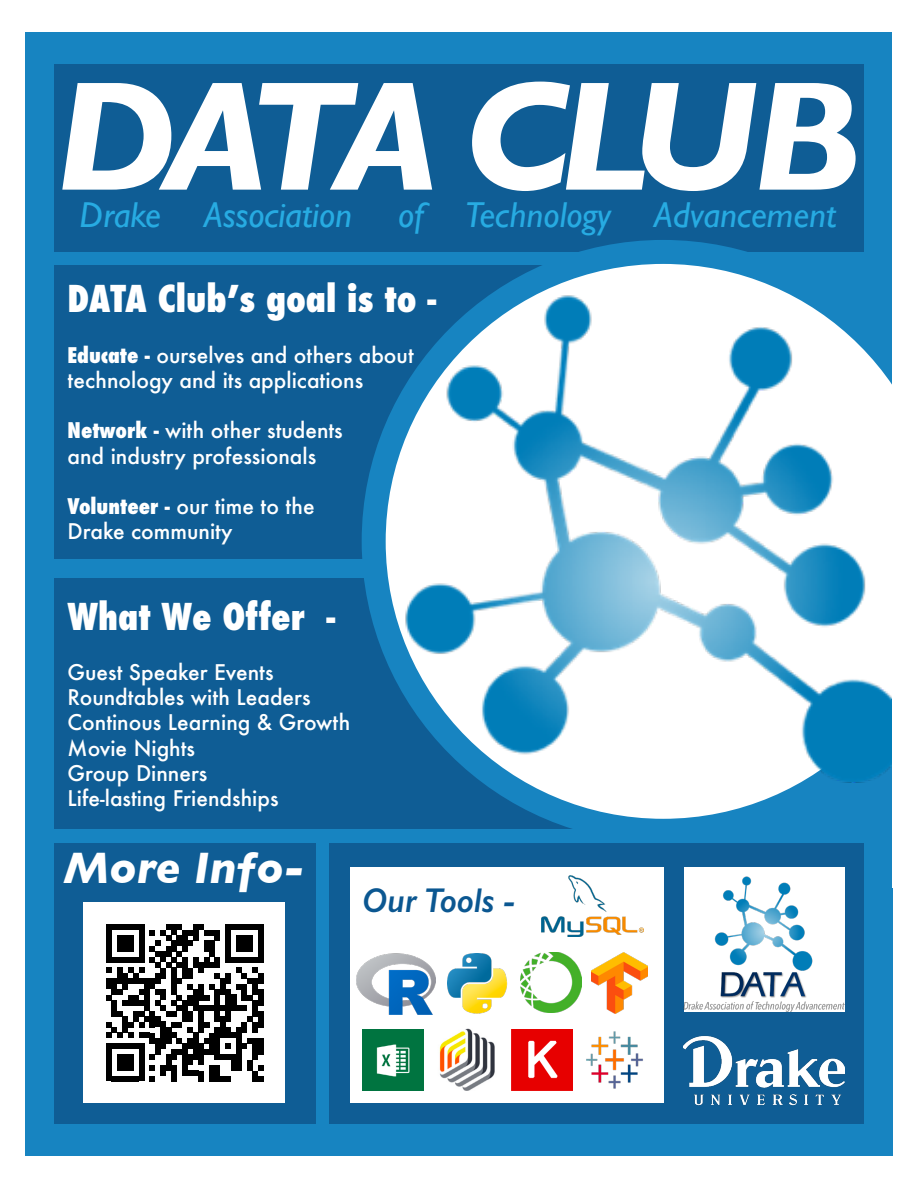
<style>
.page{position:relative;width:918px;height:1188px;background:#fff}
.page>*{position:absolute;margin:0;border:0;box-sizing:border-box;transform-origin:0 0}
.t1{font:italic 700 157.5px "Gill Sans";letter-spacing:-.105em;color:#fff}
.t2{font:italic 700 45px "Gill Sans";color:#fff}
.t3{font:italic 36px "Gill Sans";color:#27abe2}
.t4{font:800 condensed 36px "Futura";color:#fff}
.t5{font:italic 600 34.5px "Gill Sans";color:#0b5791}
.t6{font:500 21px/25.2px "Futura";color:#fff}
.s1{font-weight:800;font-stretch:condensed}
</style>
<div class="page">
<div style="left:25px;top:32px;width:868px;height:1124px;background:#1784c1"></div>
<div style="left:329px;top:843px;width:535px;height:281px;background:#0f5d95"></div>
<div style="left:54px;top:579px;width:523px;height:250px;background:#0f5d95"></div>
<div style="left:54px;top:265px;width:571px;height:294px;background:#0f5d95"></div>
<div style="left:54px;top:843px;width:261px;height:281px;background:#0f5d95"></div>
<div style="left:350px;top:867px;width:313px;height:236px;background:#fff"></div>
<div style="left:54px;top:64px;width:810px;height:188px;background:#0f5d95"></div>
<svg style="left:362px;top:240px;width:531px;height:603px"></svg>
<img style="left:374px;top:289px;width:519px;height:497px">
<div style="left:684px;top:867px;width:160px;height:145px;background:#fff"></div>
<img style="left:356px;top:953px;width:79px;height:61px">
<img style="left:362px;top:1029px;width:62px;height:62px">
<img style="left:447px;top:953px;width:61px;height:61px">
<img style="left:684px;top:876px;width:160px;height:136px">
<img style="left:684px;top:1035px;width:160px;height:70px">
<div style="left:83px;top:903px;width:202px;height:200px;background:#fff"></div>
<svg style="left:106px;top:924px;width:157px;height:157px"></svg>
<img style="left:439px;top:1029px;width:56px;height:62px">
<img style="left:520px;top:952px;width:62px;height:61px">
<img style="left:541px;top:875px;width:102px;height:62px">
<img style="left:591px;top:952px;width:56px;height:62px">
<img style="left:511px;top:1029px;width:62px;height:62px">
<img style="left:586px;top:1031px;width:57px;height:58px">
<p class="t1" style="left:54px;top:45px;width:809px">DATA CLUB</p>
<p class="t3" style="left:80px;top:195px;width:274px">Drake Association</p>
<p class="t3" style="left:398px;top:195px;width:440px">of Technology Advancement</p>
<p class="t4" style="left:68px;top:275px;width:370px">DATA Club’s goal is to -</p>
<p class="t6" style="left:68px;top:342px;width:348px"><span class="s1">Educate -</span> ourselves and others about technology and its applications</p>
<p class="t6" style="left:68px;top:418px;width:277px"><span class="s1">Network -</span> with other students and industry professionals</p>
<p class="t6" style="left:68px;top:493px;width:249px"><span class="s1">Volunteer -</span> our time to the<br>Drake community</p>
<p class="t4" style="left:68px;top:592px;width:269px">What We Offer -</p>
<p class="t6" style="left:68px;top:659px;width:208px">Guest Speaker Events</p>
<p class="t6" style="left:68px;top:685px;width:245px">Roundtables with Leaders</p>
<p class="t6" style="left:68px;top:710px;width:284px">Continous Learning &amp; Growth</p>
<p class="t6" style="left:68px;top:735px;width:129px">Movie Nights</p>
<p class="t6" style="left:68px;top:760px;width:141px">Group Dinners</p>
<p class="t6" style="left:68px;top:785px;width:213px">Life-lasting Friendships</p>
<p class="t2" style="left:63px;top:841px;width:243px">More Info-</p>
<p class="t5" style="left:362px;top:880px;width:154px">Our Tools -</p>
</div>
